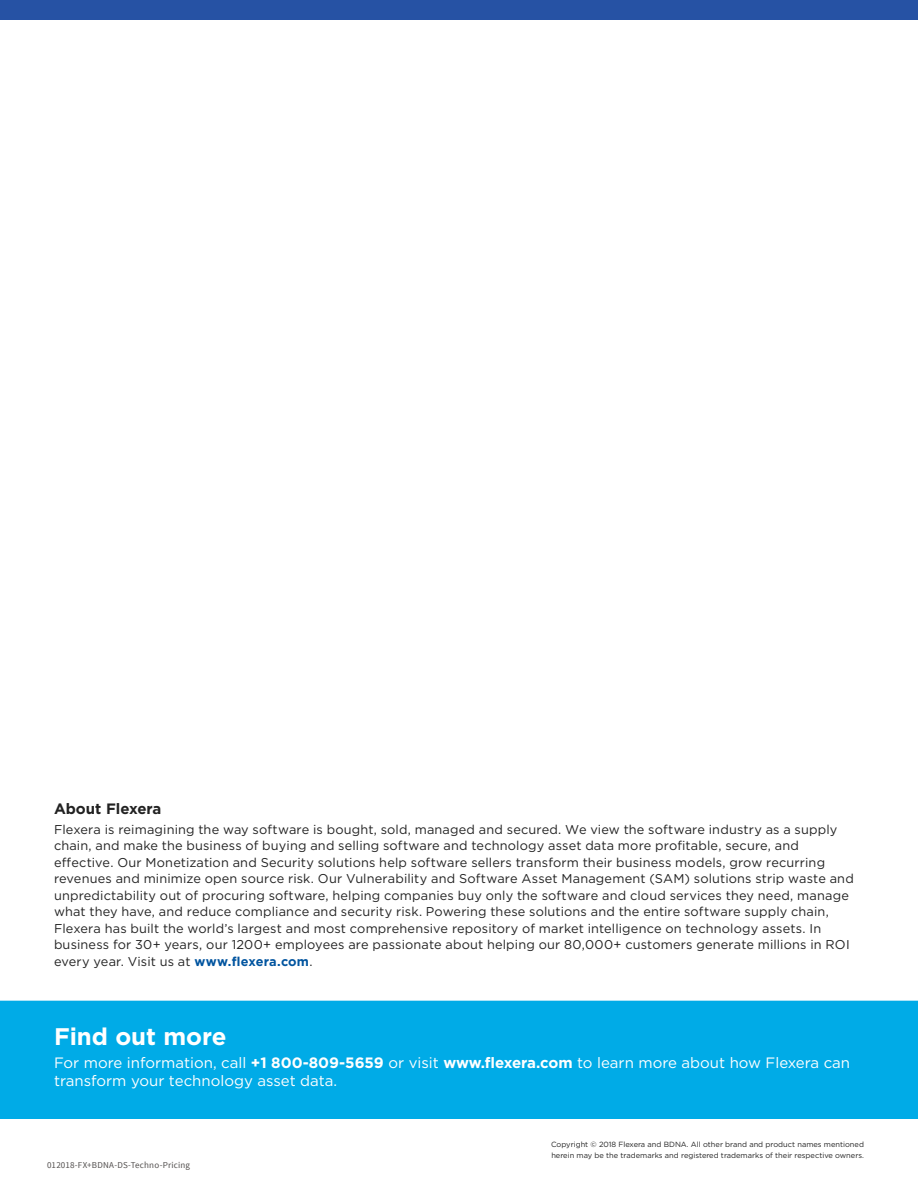
<style>
.page{position:relative;width:918px;height:1188px;background:#fff}
.page>*{position:absolute;margin:0;border:0;box-sizing:border-box;transform-origin:0 0}
.t1{font:700 24px "Gotham";color:#fff}
.t2{font:15px/18px "Gotham";color:#fff}
.subhead_2{font:700 15px "Gotham";color:#222}
.body_copy{font:12.75px/16.5px "Gotham";letter-spacing:.01em;color:#222}
.Body_bullet{font:9px "Source Sans Pro";letter-spacing:.02em;color:#524f4e}
.t3{font:7.5px/10.5px "Gotham";color:#222}
.s1{font-weight:700;color:#00549f}
.s2{font-weight:700}
</style>
<div class="page">
<div style="left:0;top:0;width:918px;height:19px;background:#2652a4"></div>
<div style="left:0;top:1001px;width:918px;height:118px;background:#00abe7"></div>
<p class="subhead_2" style="left:54px;top:799px;width:109px">About Flexera</p>
<p class="body_copy" style="left:54px;top:821px;width:801px">Flexera is reimagining the way software is bought, sold, managed and secured. We view the software industry as a supply chain, and make the business of buying and selling software and technology asset data more profitable, secure, and effective. Our Monetization and Security solutions help software sellers transform their business models, grow recurring revenues and minimize open source risk. Our Vulnerability and Software Asset Management (SAM) solutions strip waste and unpredictability out of procuring software, helping companies buy only the software and cloud services they need, manage what they have, and reduce compliance and security risk. Powering these solutions and the entire software supply chain, Flexera has built the world’s largest and most comprehensive repository of market intelligence on technology assets. In business for 30+ years, our 1200+ employees are passionate about helping our 80,000+ customers generate millions in ROI every year. Visit us at <span class="s1">www.flexera.com</span>.</p>
<p class="t1" style="left:54px;top:1021px;width:174px">Find out more</p>
<p class="t2" style="left:54px;top:1053px;width:798px">For more information, call <span class="s2">+1 800-809-5659</span> or visit <span class="s2">www.flexera.com</span> to learn more about how Flexera can transform your technology asset data.</p>
<p class="Body_bullet" style="left:47px;top:1160px;width:144px">012018-FX+BDNA-DS-Techno-Pricing</p>
<p class="t3" style="left:551px;top:1139px;width:314px">Copyright © 2018 Flexera and BDNA. All other brand and product names mentioned herein may be the trademarks and registered trademarks of their respective owners.</p>
</div>
